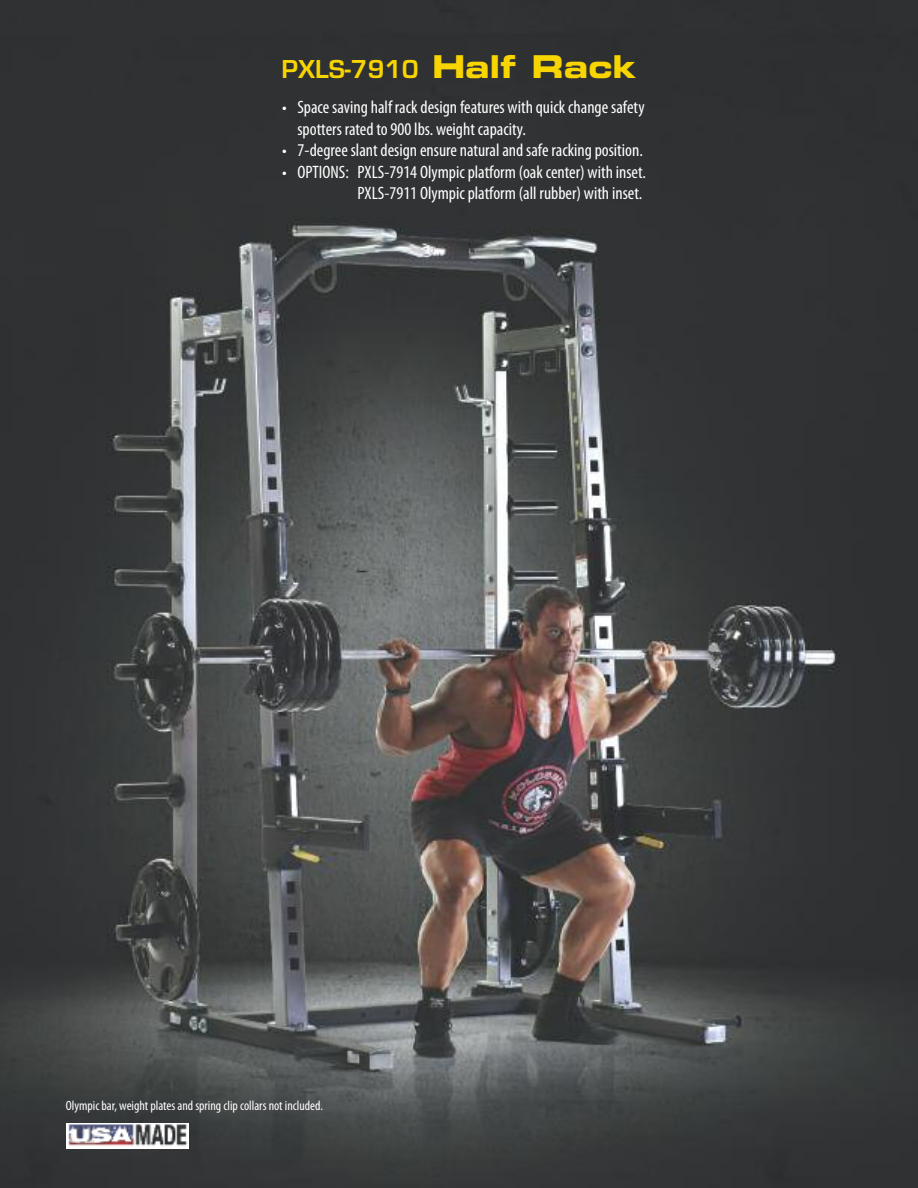
<style>
.page{position:relative;width:918px;height:1188px;background:#fff}
.page>*{position:absolute;margin:0;border:0;box-sizing:border-box;transform-origin:0 0}
.t1{font:700 27px "Eurostile";color:#f8d500}
.t2{font:condensed 18px/21.6px "Myriad Pro";color:#fff}
.t3{font:condensed 13.5px "Myriad Pro";color:#fff}
.s1{font-family:"Eurostile LT Std Bold Ex 2";font-weight:400;font-size:31.5px}
</style>
<div class="page">
<img style="left:0;top:0;width:918px;height:1188px">
<img style="left:67px;top:1123px;width:122px;height:26px">
<h1 class="t1" style="left:282px;top:53px;width:356px">PXLS-7910 <span class="s1">Half Rack</span></h1>
<p class="t2" style="left:297px;top:98px;width:349px;text-indent:-15px">• Space saving half rack design features with quick change safety spotters rated to 900 lbs. weight capacity.</p>
<p class="t2" style="left:282px;top:141px;width:362px">• 7-degree slant design ensure natural and safe racking position.</p>
<p class="t2" style="left:282px;top:162px;width:365px;text-align:right">• OPTIONS: PXLS-7914 Olympic platform (oak center) with inset.<br>PXLS-7911 Olympic platform (all rubber) with inset.</p>
<p class="t3" style="left:66px;top:1101px;width:259px">Olympic bar, weight plates and spring clip collars not included.</p>
</div>
